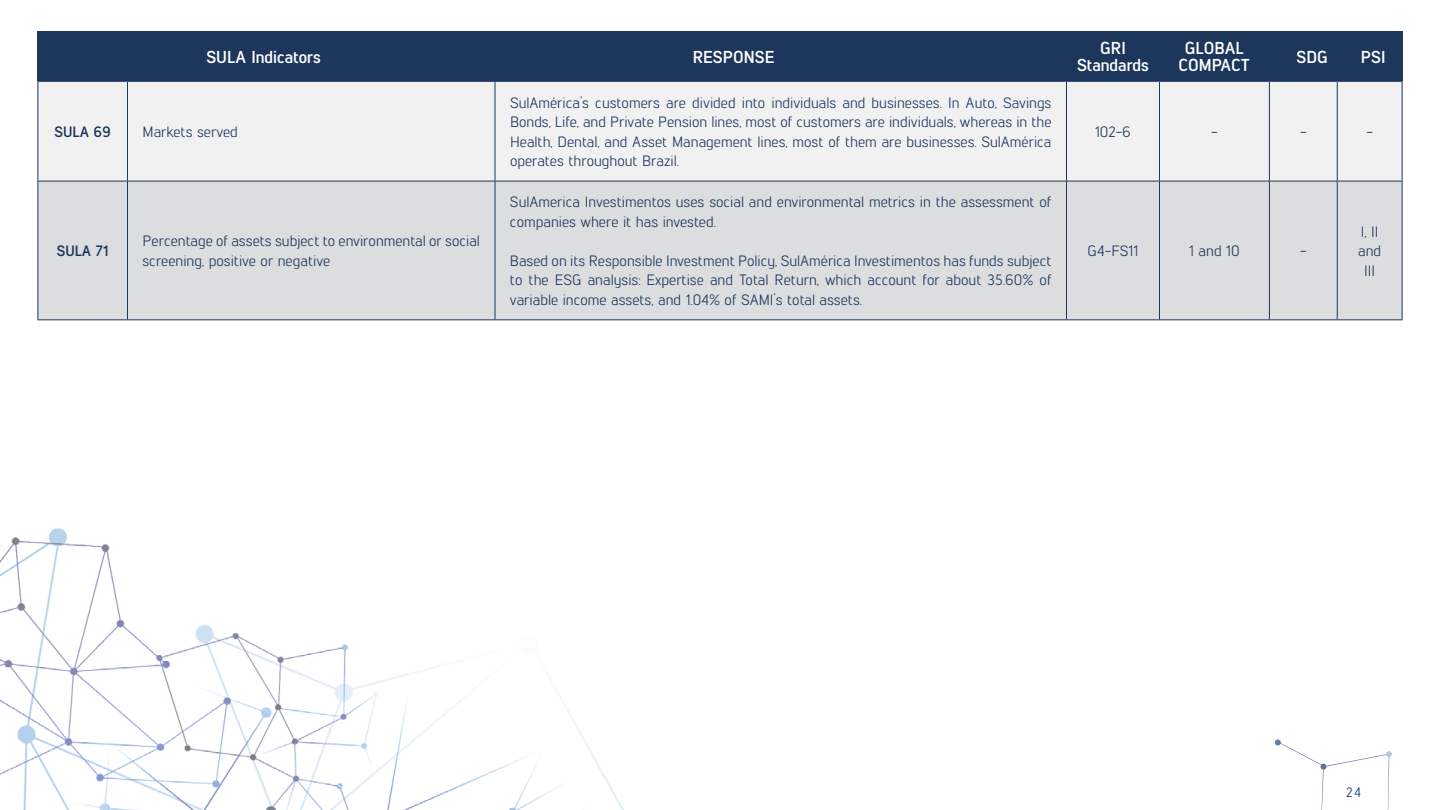
<style>
.page{position:relative;width:1440px;height:810px;background:#fff}
.page>*{position:absolute;margin:0;border:0;box-sizing:border-box;transform-origin:0 0}
.t1{font:700 17.25px/17.1px "Lintel";color:#fff;text-align:center}
.t2{font:15px/19.5px "Lintel";color:#1b365d;text-align:justify}
.t3{font:700 15px "Lintel";color:#1b365d}
.t4{font:13.5px "Lintel";color:#0b2d72}
</style>
<div class="page">
<img style="left:0;top:528px;width:624px;height:282px">
<svg style="left:1275px;top:739px;width:117px;height:71px"></svg>
<div style="left:39px;top:82px;width:1363px;height:99px;background:#f1f1f2"></div>
<div style="left:39px;top:182px;width:1363px;height:137px;background:#dcddde"></div>
<hr style="left:127px;top:82px;width:1px;height:99px;background:#1c365c">
<hr style="left:495px;top:82px;width:1px;height:99px;background:#1c365c">
<hr style="left:1066px;top:82px;width:1px;height:99px;background:#1c365c">
<hr style="left:1159px;top:82px;width:1px;height:99px;background:#1c365c">
<hr style="left:1269px;top:82px;width:1px;height:99px;background:#1c365c">
<hr style="left:1337px;top:82px;width:1px;height:99px;background:#1c365c">
<hr style="left:38px;top:181px;width:90px;height:1px;background:#1c365c">
<hr style="left:128px;top:181px;width:367px;height:1px;background:#1c365c">
<hr style="left:127px;top:181px;width:1px;height:138px;background:#1c365c">
<hr style="left:495px;top:181px;width:571px;height:1px;background:#1c365c">
<hr style="left:495px;top:181px;width:1px;height:138px;background:#1c365c">
<hr style="left:1066px;top:181px;width:94px;height:1px;background:#1c365c">
<hr style="left:1066px;top:181px;width:1px;height:138px;background:#1c365c">
<hr style="left:1160px;top:181px;width:109px;height:1px;background:#1c365c">
<hr style="left:1159px;top:181px;width:1px;height:138px;background:#1c365c">
<hr style="left:1269px;top:181px;width:68px;height:1px;background:#1c365c">
<hr style="left:1269px;top:181px;width:1px;height:138px;background:#1c365c">
<hr style="left:1337px;top:181px;width:65px;height:1px;background:#1c365c">
<hr style="left:1337px;top:181px;width:1px;height:138px;background:#1c365c">
<hr style="left:38px;top:319px;width:90px;height:1px;background:#1c365c">
<hr style="left:128px;top:319px;width:367px;height:1px;background:#1c365c">
<hr style="left:495px;top:319px;width:571px;height:1px;background:#1c365c">
<hr style="left:1066px;top:319px;width:94px;height:1px;background:#1c365c">
<hr style="left:1160px;top:319px;width:109px;height:1px;background:#1c365c">
<hr style="left:1269px;top:319px;width:68px;height:1px;background:#1c365c">
<hr style="left:1337px;top:319px;width:65px;height:1px;background:#1c365c">
<hr style="left:38px;top:81px;width:90px;height:1px;background:#1c365c">
<hr style="left:38px;top:82px;width:1px;height:99px;background:#1c365c">
<hr style="left:128px;top:81px;width:367px;height:1px;background:#1c365c">
<hr style="left:495px;top:81px;width:571px;height:1px;background:#1c365c">
<hr style="left:1066px;top:81px;width:94px;height:1px;background:#1c365c">
<hr style="left:1160px;top:81px;width:109px;height:1px;background:#1c365c">
<hr style="left:1269px;top:81px;width:68px;height:1px;background:#1c365c">
<hr style="left:1337px;top:81px;width:65px;height:1px;background:#1c365c">
<hr style="left:1402px;top:82px;width:1px;height:99px;background:#1c365c">
<hr style="left:38px;top:181px;width:1px;height:138px;background:#1c365c">
<hr style="left:1402px;top:181px;width:1px;height:138px;background:#1c365c">
<div style="left:404px;top:32px;width:659px;height:49px;background:#1c365c"></div>
<div style="left:38px;top:32px;width:366px;height:49px;background:#1c365c"></div>
<div style="left:1063px;top:32px;width:93px;height:49px;background:#1c365c"></div>
<div style="left:1350px;top:32px;width:52px;height:49px;background:#1c365c"></div>
<div style="left:1275px;top:32px;width:75px;height:49px;background:#1c365c"></div>
<div style="left:1156px;top:32px;width:148px;height:49px;background:#1c365c"></div>
<p class="t1" style="left:206px;top:47px;width:116px">SULA Indicators</p>
<p class="t1" style="left:693px;top:47px;width:83px">RESPONSE</p>
<p class="t1" style="left:1179px;top:39px;width:73px">GLOBAL<br>COMPACT</p>
<p class="t1" style="left:1297px;top:47px;width:33px">SDG</p>
<p class="t1" style="left:1077px;top:39px;width:73px">GRI<br>Standards</p>
<p class="t1" style="left:1361px;top:47px;width:26px">PSI</p>
<p class="t3" style="left:55px;top:121px;width:58px">SULA 69</p>
<p class="t2" style="left:143px;top:121px;width:97px">Markets served</p>
<p class="t3" style="left:57px;top:240px;width:53px">SULA 71</p>
<p class="t2" style="left:142px;top:230px;width:339px">Percentage of assets subject to environmental or social screening, positive or negative</p>
<p class="t2" style="left:510px;top:92px;width:543px">SulAmérica’s customers are divided into individuals and businesses. In Auto, Savings Bonds, Life, and Private Pension lines, most of customers are individuals, whereas in the Health, Dental, and Asset Management lines, most of them are businesses. SulAmérica operates throughout Brazil.</p>
<p class="t2" style="left:510px;top:191px;width:543px">SulAmerica Investimentos uses social and environmental metrics in the assessment of companies where it has invested.</p>
<p class="t2" style="left:510px;top:250px;width:543px">Based on its Responsible Investment Policy, SulAmérica Investimentos has funds subject to the ESG analysis: Expertise and Total Return, which account for about 35.60% of variable income assets, and 1.04% of SAMI’s total assets.</p>
<p class="t2" style="left:1095px;top:121px;width:37px">102-6</p>
<p class="t2" style="left:1211px;top:121px;width:8px">-</p>
<p class="t2" style="left:1300px;top:121px;width:8px">-</p>
<p class="t2" style="left:1366px;top:121px;width:8px">-</p>
<p class="t2" style="left:1088px;top:240px;width:52px">G4-FS11</p>
<p class="t2" style="left:1189px;top:240px;width:52px">1 and 10</p>
<p class="t2" style="left:1300px;top:240px;width:8px">-</p>
<p class="t2" style="left:1358px;top:221px;width:25px;text-align:center">I, II and<br>III</p>
<p class="t4" style="left:1346px;top:783px;width:16px">24</p>
</div>
